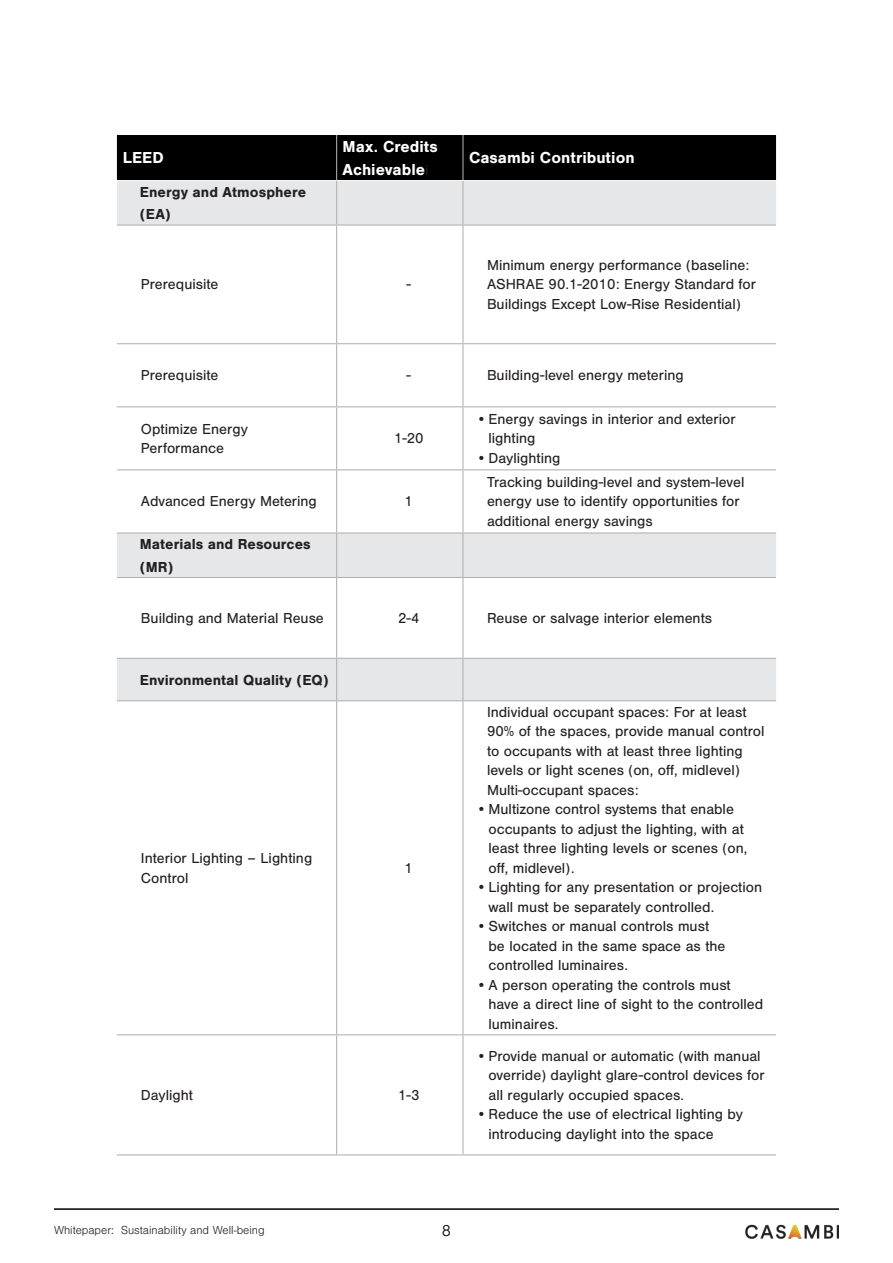
<style>
.page{position:relative;width:893px;height:1263px;background:#fff}
.page>*{position:absolute;margin:0;border:0;box-sizing:border-box;transform-origin:0 0}
.t1{font:700 16.5px/22.5px "Nimbus San";color:#fff}
.t2{font:300 16.5px "Nimbus San";color:#000}
.Table_Text{font:15px/19.5px "Nimbus San";color:#231f20}
.t3{font:700 15px/22.5px "Nimbus San";color:#231f20}
.t4{font:300 12px "Nimbus San";color:#231f20}
.s1{font-weight:400;font-size:15px;color:#231f20}
</style>
<div class="page">
<hr style="left:54px;top:1209px;width:785px;height:1px;background:#000001">
<hr style="left:54px;top:1208px;width:785px;height:1px;background:#000001">
<img style="left:745px;top:1224px;width:94px;height:15px">
<svg style="left:117px;top:135px;width:659px;height:89px;background:#707071"></svg>
<svg style="left:117px;top:533px;width:659px;height:167px;fill:#e6e7e9"></svg>
<hr style="left:336px;top:135px;width:1px;height:45px;background:#b0b0b0">
<hr style="left:462px;top:135px;width:1px;height:45px;background:#b0b0b0">
<hr style="left:336px;top:181px;width:1px;height:43px;background:#b0b0b0">
<hr style="left:462px;top:181px;width:1px;height:43px;background:#b0b0b0">
<hr style="left:117px;top:224px;width:220px;height:2px;background:#b0b0b0">
<hr style="left:337px;top:224px;width:126px;height:2px;background:#b0b0b0">
<hr style="left:336px;top:226px;width:1px;height:117px;background:#b0b0b0">
<hr style="left:463px;top:224px;width:313px;height:2px;background:#b0b0b0">
<hr style="left:462px;top:226px;width:1px;height:117px;background:#b0b0b0">
<hr style="left:117px;top:343px;width:220px;height:1px;background:#b0b0b0">
<hr style="left:337px;top:343px;width:126px;height:1px;background:#b0b0b0">
<hr style="left:336px;top:344px;width:1px;height:62px;background:#b0b0b0">
<hr style="left:463px;top:343px;width:313px;height:1px;background:#b0b0b0">
<hr style="left:462px;top:344px;width:1px;height:62px;background:#b0b0b0">
<hr style="left:117px;top:406px;width:220px;height:1px;background:#b0b0b0">
<hr style="left:337px;top:406px;width:126px;height:1px;background:#b0b0b0">
<hr style="left:336px;top:407px;width:1px;height:62px;background:#b0b0b0">
<hr style="left:463px;top:406px;width:313px;height:1px;background:#b0b0b0">
<hr style="left:462px;top:407px;width:1px;height:62px;background:#b0b0b0">
<hr style="left:117px;top:469px;width:220px;height:1px;background:#b0b0b0">
<hr style="left:337px;top:469px;width:126px;height:1px;background:#b0b0b0">
<hr style="left:336px;top:470px;width:1px;height:62px;background:#b0b0b0">
<hr style="left:463px;top:469px;width:313px;height:1px;background:#b0b0b0">
<hr style="left:462px;top:470px;width:1px;height:62px;background:#b0b0b0">
<hr style="left:117px;top:532px;width:220px;height:1px;background:#b0b0b0">
<hr style="left:337px;top:532px;width:126px;height:1px;background:#b0b0b0">
<hr style="left:336px;top:533px;width:1px;height:44px;background:#b0b0b0">
<hr style="left:463px;top:532px;width:313px;height:1px;background:#b0b0b0">
<hr style="left:462px;top:533px;width:1px;height:44px;background:#b0b0b0">
<hr style="left:117px;top:577px;width:220px;height:1px;background:#b0b0b0">
<hr style="left:337px;top:577px;width:126px;height:1px;background:#b0b0b0">
<hr style="left:336px;top:578px;width:1px;height:80px;background:#b0b0b0">
<hr style="left:463px;top:577px;width:313px;height:1px;background:#b0b0b0">
<hr style="left:462px;top:578px;width:1px;height:80px;background:#b0b0b0">
<hr style="left:117px;top:658px;width:220px;height:1px;background:#b0b0b0">
<hr style="left:337px;top:658px;width:126px;height:1px;background:#b0b0b0">
<hr style="left:336px;top:659px;width:1px;height:41px;background:#b0b0b0">
<hr style="left:463px;top:658px;width:313px;height:1px;background:#b0b0b0">
<hr style="left:462px;top:659px;width:1px;height:41px;background:#b0b0b0">
<hr style="left:117px;top:700px;width:220px;height:1px;background:#b0b0b0">
<hr style="left:337px;top:700px;width:126px;height:1px;background:#b0b0b0">
<hr style="left:336px;top:701px;width:1px;height:333px;background:#b0b0b0">
<hr style="left:463px;top:700px;width:313px;height:1px;background:#b0b0b0">
<hr style="left:462px;top:701px;width:1px;height:333px;background:#b0b0b0">
<hr style="left:117px;top:1034px;width:220px;height:1px;background:#b0b0b0">
<hr style="left:337px;top:1034px;width:126px;height:1px;background:#b0b0b0">
<hr style="left:336px;top:1035px;width:1px;height:119px;background:#b0b0b0">
<hr style="left:463px;top:1034px;width:313px;height:1px;background:#b0b0b0">
<hr style="left:462px;top:1035px;width:1px;height:119px;background:#b0b0b0">
<hr style="left:117px;top:180px;width:220px;height:1px;background:#f7f7f7">
<hr style="left:337px;top:180px;width:126px;height:1px;background:#f7f7f7">
<hr style="left:463px;top:180px;width:313px;height:1px;background:#f7f7f7">
<hr style="left:117px;top:1154px;width:220px;height:1px;background:#b0b0b0">
<hr style="left:337px;top:1154px;width:126px;height:1px;background:#b0b0b0">
<hr style="left:463px;top:1154px;width:313px;height:1px;background:#b0b0b0">
<p class="t1" style="left:123px;top:147px;width:42px">LEED</p>
<p class="t1" style="left:343px;top:135px;width:97px">Max. Credits<br>Achievable<span class="s1">i</span></p>
<p class="t1" style="left:469px;top:147px;width:167px">Casambi Contribution</p>
<p class="t3" style="left:140px;top:180px;width:168px">Energy and Atmosphere (EA)</p>
<p class="Table_Text" style="left:141px;top:275px;width:79px">Prerequisite</p>
<p class="Table_Text" style="left:407px;top:275px;width:6px">-</p>
<p class="Table_Text" style="left:487px;top:255px;width:270px">Minimum energy performance (baseline:<br>ASHRAE 90.1-2010: Energy Standard for<br>Buildings Except Low-Rise Residential)</p>
<p class="Table_Text" style="left:141px;top:366px;width:79px">Prerequisite</p>
<p class="Table_Text" style="left:407px;top:366px;width:6px">-</p>
<p class="Table_Text" style="left:487px;top:366px;width:198px">Building-level energy metering</p>
<p class="Table_Text" style="left:141px;top:419px;width:108px">Optimize Energy<br>Performance</p>
<p class="Table_Text" style="left:394px;top:429px;width:31px">1-20</p>
<p class="Table_Text" style="left:141px;top:492px;width:177px">Advanced Energy Metering</p>
<p class="Table_Text" style="left:405px;top:492px;width:10px">1</p>
<p class="Table_Text" style="left:488px;top:409px;width:249px;text-indent:-12px">•Energy savings in interior and exterior lighting</p>
<p class="Table_Text" style="left:476px;top:448px;width:85px">•Daylighting</p>
<p class="Table_Text" style="left:487px;top:472px;width:259px">Tracking building-level and system-level energy use to identify opportunities for additional energy savings</p>
<p class="t3" style="left:140px;top:533px;width:172px">Materials and Resources (MR)</p>
<p class="Table_Text" style="left:141px;top:608px;width:184px">Building and Material Reuse</p>
<p class="Table_Text" style="left:398px;top:608px;width:23px">2-4</p>
<p class="Table_Text" style="left:487px;top:608px;width:227px">Reuse or salvage interior elements</p>
<p class="t3" style="left:140px;top:668px;width:190px">Environmental Quality (EQ)</p>
<p class="Table_Text" style="left:141px;top:849px;width:173px">Interior Lighting – Lighting<br>Control</p>
<p class="Table_Text" style="left:405px;top:858px;width:10px">1</p>
<p class="Table_Text" style="left:141px;top:1085px;width:54px">Daylight</p>
<p class="Table_Text" style="left:398px;top:1085px;width:23px">1-3</p>
<p class="Table_Text" style="left:487px;top:702px;width:279px">Individual occupant spaces: For at least 90% of the spaces, provide manual control to occupants with at least three lighting levels or light scenes (on, off, midlevel)</p>
<p class="Table_Text" style="left:487px;top:780px;width:153px">Multi-occupant spaces:</p>
<p class="Table_Text" style="left:488px;top:800px;width:260px;text-indent:-12px">•Multizone control systems that enable occupants to adjust the lighting, with at least three lighting levels or scenes (on, off, midlevel).</p>
<p class="Table_Text" style="left:488px;top:878px;width:275px;text-indent:-12px">•Lighting for any presentation or projection wall must be separately controlled.</p>
<p class="Table_Text" style="left:488px;top:917px;width:239px;text-indent:-12px">•Switches or manual controls must be located in the same space as the controlled luminaires.</p>
<p class="Table_Text" style="left:488px;top:975px;width:276px;text-indent:-12px">•A person operating the controls must have a direct line of sight to the controlled luminaires.</p>
<p class="Table_Text" style="left:488px;top:1046px;width:278px;text-indent:-12px">•Provide manual or automatic (with manual override) daylight glare-control devices for all regularly occupied spaces.</p>
<p class="Table_Text" style="left:488px;top:1105px;width:256px;text-indent:-12px">•Reduce the use of electrical lighting by introducing daylight into the space</p>
<p class="t4" style="left:54px;top:1224px;width:212px">Whitepaper: Sustainability and Well-being</p>
<p class="t2" style="left:442px;top:1222px;width:11px">8</p>
</div>
